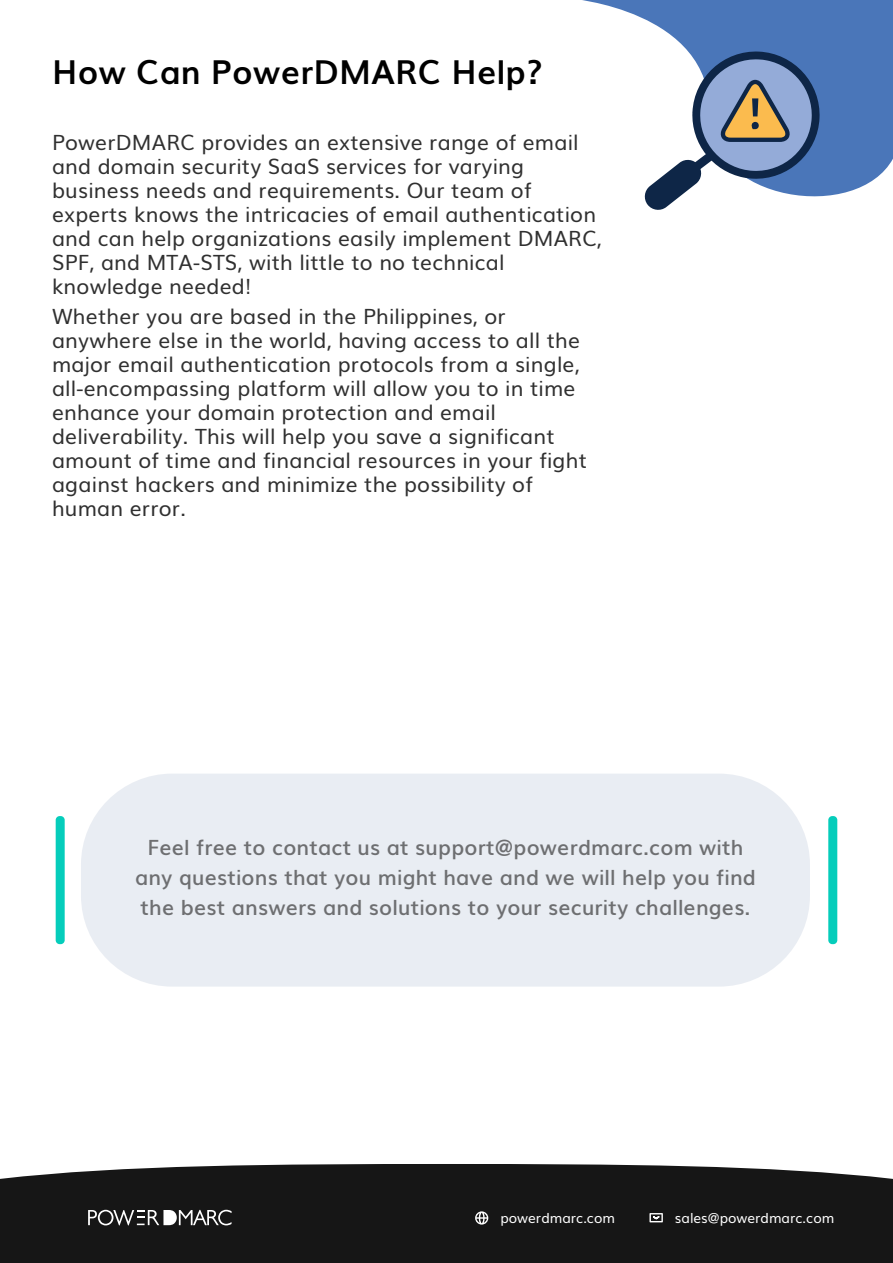
<style>
.page{position:relative;width:893px;height:1263px;background:#fff}
.page>*{position:absolute;margin:0;border:0;box-sizing:border-box;transform-origin:0 0}
.t1{font:700 33px "Muli";letter-spacing:.01em;color:#000}
.t2{font:21px/24px "Muli";letter-spacing:.01em;color:#303030}
.t3{font:600 21px/30px "Muli";letter-spacing:.01em;color:#6e6f71;text-align:center}
.t4{font:13.65px "Muli";color:#fff}
</style>
<div class="page">
<div style="left:81px;top:774px;width:729px;height:212px;background:#e9edf3;border-radius:91px"></div>
<div style="left:56px;top:816px;width:9px;height:128px;background:#05cdbb;border-radius:4px"></div>
<div style="left:828px;top:816px;width:9px;height:128px;background:#05cdbb;border-radius:4px"></div>
<div style="left:0;top:1164px;width:893px;height:99px;background:#161616"></div>
<svg style="left:649px;top:1213px;width:14px;height:9px"></svg>
<svg style="left:475px;top:1211px;width:13px;height:13px"></svg>
<svg style="left:582px;top:0;width:311px;height:197px;fill:#4a76b9"></svg>
<svg style="left:643px;top:50px;width:178px;height:160px"></svg>
<svg style="left:88px;top:1210px;width:144px;height:15px"></svg>
<h1 class="t1" style="left:52px;top:46px;width:492px">How Can PowerDMARC Help?</h1>
<p class="t2" style="left:52px;top:128px;width:551px">PowerDMARC provides an extensive range of email and domain security SaaS services for varying business needs and requirements. Our team of experts knows the intricacies of email authentication and can help organizations easily implement DMARC, SPF, and MTA-STS, with little to no technical knowledge needed!</p>
<p class="t2" style="left:52px;top:302px;width:536px">Whether you are based in the Philippines, or anywhere else in the world, having access to all the major email authentication protocols from a single, all-encompassing platform will allow you to in time enhance your domain protection and email deliverability. This will help you save a significant amount of time and financial resources in your fight against hackers and minimize the possibility of human error.</p>
<p class="t3" style="left:135px;top:831px;width:622px">Feel free to contact us at support@powerdmarc.com with any questions that you might have and we will help you find the best answers and solutions to your security challenges.</p>
<p class="t4" style="left:500px;top:1207px;width:116px">powerdmarc.com</p>
<p class="t4" style="left:675px;top:1206px;width:161px">sales@powerdmarc.com</p>
</div>
